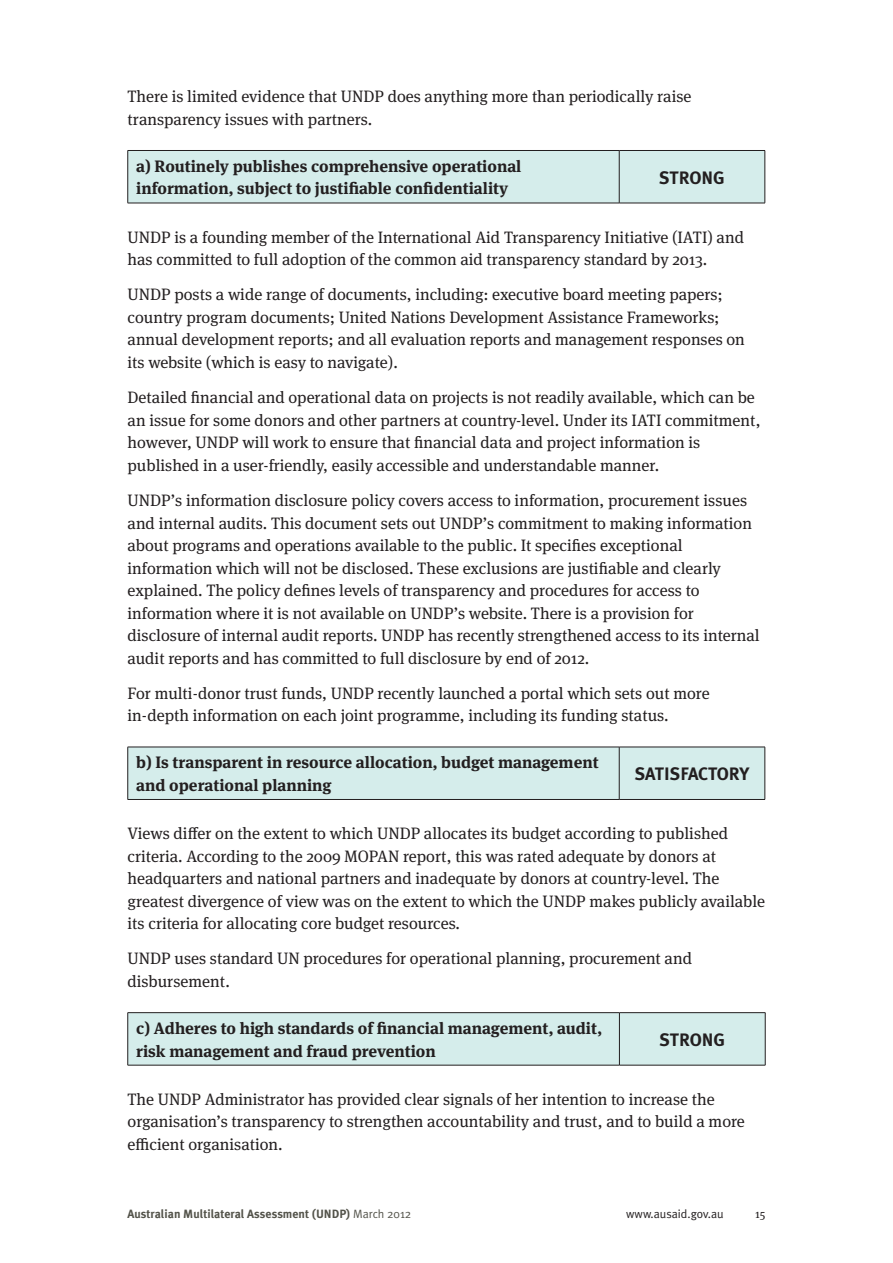
<style>
.page{position:relative;width:893px;height:1263px;background:#fff}
.page>*{position:absolute;margin:0;border:0;box-sizing:border-box;transform-origin:0 0}
._08bbbb_RIGHT_COLUMN{font:700 18px "Meta Plus";color:#231f20}
._04__BODY_TEXT{font:16.5px/22.5px "Meta Serif OT";color:#231f20}
._04__BODY_TEXT-2{font:700 16.5px/22.5px "Meta Serif OT";color:#231f20}
.t1{font:700 12px "Meta Plus";color:#53534a}
.t2{font:12px "Meta Plus Normal";color:#231f20}
.t3{font:12px "Meta Serif OT";color:#231f20}
.s1{font-family:"Meta Plus Normal";font-weight:400}
</style>
<div class="page">
<div style="left:128px;top:151px;width:637px;height:52px;background:#d5edeb"></div>
<hr style="left:128px;top:150px;width:491px;height:1px;background:#231f20">
<hr style="left:619px;top:150px;width:146px;height:1px;background:#231f20">
<hr style="left:619px;top:151px;width:1px;height:52px;background:#231f20">
<hr style="left:128px;top:203px;width:491px;height:1px;background:#231f20">
<hr style="left:619px;top:203px;width:146px;height:1px;background:#231f20">
<hr style="left:127px;top:151px;width:1px;height:52px;background:#231f20">
<hr style="left:765px;top:151px;width:1px;height:52px;background:#231f20">
<div style="left:128px;top:748px;width:637px;height:51px;background:#d5edeb"></div>
<hr style="left:128px;top:747px;width:491px;height:1px;background:#231f20">
<hr style="left:619px;top:747px;width:146px;height:1px;background:#231f20">
<hr style="left:619px;top:747px;width:1px;height:52px;background:#231f20">
<hr style="left:128px;top:799px;width:491px;height:1px;background:#231f20">
<hr style="left:619px;top:799px;width:146px;height:1px;background:#231f20">
<hr style="left:127px;top:747px;width:1px;height:52px;background:#231f20">
<hr style="left:765px;top:747px;width:1px;height:52px;background:#231f20">
<div style="left:128px;top:1013px;width:637px;height:52px;background:#d5edeb"></div>
<hr style="left:128px;top:1012px;width:491px;height:1px;background:#231f20">
<hr style="left:619px;top:1012px;width:146px;height:1px;background:#231f20">
<hr style="left:619px;top:1013px;width:1px;height:52px;background:#231f20">
<hr style="left:128px;top:1065px;width:491px;height:1px;background:#231f20">
<hr style="left:619px;top:1065px;width:146px;height:1px;background:#231f20">
<hr style="left:127px;top:1013px;width:1px;height:52px;background:#231f20">
<hr style="left:765px;top:1013px;width:1px;height:52px;background:#231f20">
<p class="_04__BODY_TEXT" style="left:128px;top:86px;width:565px">There is limited evidence that UNDP does anything more than periodically raise transparency issues with partners.</p>
<p class="_04__BODY_TEXT-2" style="left:136px;top:155px;width:387px">a) Routinely publishes comprehensive operational information, subject to justifiable confidentiality</p>
<p class="_08bbbb_RIGHT_COLUMN" style="left:659px;top:167px;width:67px">STRONG</p>
<p class="_04__BODY_TEXT" style="left:128px;top:226px;width:618px">UNDP is a founding member of the International Aid Transparency Initiative (IATI) and has committed to full adoption of the common aid transparency standard by 2013.</p>
<p class="_04__BODY_TEXT" style="left:128px;top:284px;width:619px">UNDP posts a wide range of documents, including: executive board meeting papers; country program documents; United Nations Development Assistance Frameworks; annual development reports; and all evaluation reports and management responses on its website (which is easy to navigate).</p>
<p class="_04__BODY_TEXT" style="left:128px;top:387px;width:635px">Detailed financial and operational data on projects is not readily available, which can be an issue for some donors and other partners at country-level. Under its IATI commitment, however, UNDP will work to ensure that financial data and project information is published in a user-friendly, easily accessible and understandable manner.</p>
<p class="_04__BODY_TEXT" style="left:128px;top:489px;width:634px">UNDP’s information disclosure policy covers access to information, procurement issues and internal audits. This document sets out UNDP’s commitment to making information about programs and operations available to the public. It specifies exceptional information which will not be disclosed. These exclusions are justifiable and clearly explained. The policy defines levels of transparency and procedures for access to information where it is not available on UNDP’s website. There is a provision for disclosure of internal audit reports. UNDP has recently strengthened access to its internal audit reports and has committed to full disclosure by end of 2012.</p>
<p class="_04__BODY_TEXT" style="left:128px;top:682px;width:584px">For multi-donor trust funds, UNDP recently launched a portal which sets out more in-depth information on each joint programme, including its funding status.</p>
<p class="_04__BODY_TEXT-2" style="left:136px;top:752px;width:464px">b) Is transparent in resource allocation, budget management and operational planning</p>
<p class="_08bbbb_RIGHT_COLUMN" style="left:635px;top:763px;width:116px">SATISFACTORY</p>
<p class="_04__BODY_TEXT" style="left:128px;top:822px;width:639px">Views differ on the extent to which UNDP allocates its budget according to published criteria. According to the 2009 MOPAN report, this was rated adequate by donors at headquarters and national partners and inadequate by donors at country-level. The greatest divergence of view was on the extent to which the UNDP makes publicly available its criteria for allocating core budget resources.</p>
<p class="_04__BODY_TEXT" style="left:128px;top:948px;width:566px">UNDP uses standard UN procedures for operational planning, procurement and disbursement.</p>
<p class="_04__BODY_TEXT-2" style="left:136px;top:1017px;width:467px">c) Adheres to high standards of financial management, audit, risk management and fraud prevention</p>
<p class="_08bbbb_RIGHT_COLUMN" style="left:659px;top:1029px;width:67px">STRONG</p>
<p class="_04__BODY_TEXT" style="left:128px;top:1088px;width:619px">The UNDP Administrator has provided clear signals of her intention to increase the organisation’s transparency to strengthen accountability and trust, and to build a more efficient organisation.</p>
<p class="t1" style="left:128px;top:1207px;width:285px">Australian Multilateral Assessment (UNDP) <span class="s1">March 2012</span></p>
<p class="t2" style="left:626px;top:1207px;width:99px">www.ausaid.gov.au</p>
<p class="t3" style="left:755px;top:1207px;width:12px">15</p>
</div>
